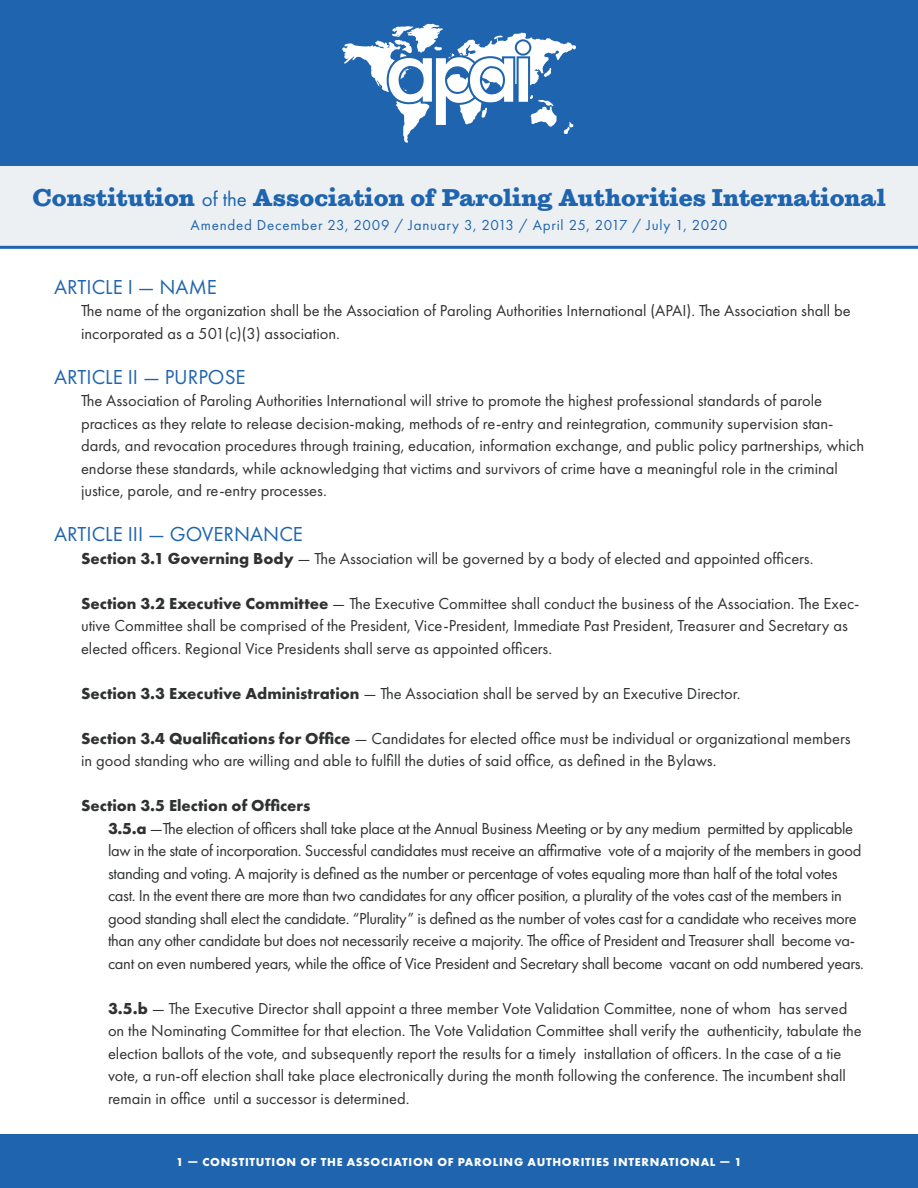
<style>
.page{position:relative;width:918px;height:1188px;background:#fff}
.page>*{position:absolute;margin:0;border:0;box-sizing:border-box;transform-origin:0 0}
.t1{font:800 24px "Sutro";color:#1f64ae}
.t2{font:21px "Futura PT";color:#1f64ae}
.t3{font:16.5px/22.5px "Futura PT";color:#303232}
.t4{font:16.5px/22.5px "Futura PT";letter-spacing:-.02em;color:#303232}
.t5{font:700 16.5px "Futura PT";color:#303232}
.t6{font:15px "Futura PT";letter-spacing:.05em;color:#1f64ae}
.t7{font:700 12px "Futura PT";letter-spacing:.06em;color:#fff}
.s1{font-family:"Futura PT";font-weight:400;font-size:21px}
.s2{font-weight:700}
</style>
<div class="page">
<div style="left:0;top:0;width:918px;height:173px;background:#1f64ae"></div>
<div style="left:0;top:1134px;width:918px;height:54px;background:#1f64ae"></div>
<svg style="left:342px;top:24px;width:234px;height:119px"></svg>
<div style="left:0;top:166px;width:918px;height:81px;background:#ecf0f3"></div>
<hr style="left:0;top:246px;width:918px;height:3px;background:#1f64ae">
<p class="t1" style="left:32px;top:184px;width:855px">Constitution <span class="s1">of the</span> Association of Paroling Authorities International</p>
<p class="t6" style="left:191px;top:217px;width:538px">Amended December 23, 2009 / January 3, 2013 / April 25, 2017 / July 1, 2020</p>
<p class="t2" style="left:54px;top:274px;width:164px">ARTICLE I — NAME</p>
<p class="t3" style="left:81px;top:300px;width:771px">The name of the organization shall be the Association of Paroling Authorities International (APAI). The Association shall be incorporated as a 501(c)(3) association.</p>
<p class="t2" style="left:54px;top:364px;width:193px">ARTICLE II — PURPOSE</p>
<p class="t3" style="left:81px;top:390px;width:785px">The Association of Paroling Authorities International will strive to promote the highest professional standards of parole practices as they relate to release decision-making, methods of re-entry and reintegration, community supervision stan&shy;dards, and revocation procedures through training, education, information exchange, and public policy partnerships, which endorse these standards, while acknowledging that victims and survivors of crime have a meaningful role in the criminal justice, parole, and re-entry processes.</p>
<p class="t2" style="left:54px;top:522px;width:251px">ARTICLE III — GOVERNANCE</p>
<p class="t3" style="left:81px;top:547px;width:734px"><span class="s2">Section 3.1 Governing Body</span> — The Association will be governed by a body of elected and appointed officers.</p>
<p class="t3" style="left:81px;top:592px;width:780px"><span class="s2">Section 3.2 Executive Committee</span> — The Executive Committee shall conduct the business of the Association. The Exec&shy;utive Committee shall be comprised of the President, Vice-President, Immediate Past President, Treasurer and Secretary as elected officers. Regional Vice Presidents shall serve as appointed officers.</p>
<p class="t3" style="left:81px;top:682px;width:661px"><span class="s2">Section 3.3 Executive Administration</span> — The Association shall be served by an Executive Director.</p>
<p class="t3" style="left:81px;top:727px;width:771px"><span class="s2">Section 3.4 Qualifications for Office</span> — Candidates for elected office must be individual or organizational members in good standing who are willing and able to fulfill the duties of said office, as defined in the Bylaws.</p>
<p class="t5" style="left:81px;top:795px;width:231px">Section 3.5 Election of Officers</p>
<p class="t4" style="left:108px;top:817px;width:757px"><span class="s2">3.5.a</span> —The election of officers shall take place at the Annual Business Meeting or by any medium permitted by applicable law in the state of incorporation. Successful candidates must receive an affirmative vote of a majority of the members in good standing and voting. A majority is defined as the number or percentage of votes equaling more than half of the total votes cast. In the event there are more than two candidates for any officer position, a plurality of the votes cast of the members in good standing shall elect the candidate. “Plurality” is defined as the number of votes cast for a candidate who receives more than any other candidate but does not necessarily receive a majority. The office of President and Treasurer shall become va&shy;cant on even numbered years, while the office of Vice President and Secretary shall become vacant on odd numbered years.</p>
<p class="t3" style="left:108px;top:997px;width:755px"><span class="s2">3.5.b</span> — The Executive Director shall appoint a three member Vote Validation Committee, none of whom has served on the Nominating Committee for that election. The Vote Validation Committee shall verify the authenticity, tabulate the election ballots of the vote, and subsequently report the results for a timely installation of officers. In the case of a tie vote, a run-off election shall take place electronically during the month following the conference. The incumbent shall remain in office until a successor is determined.</p>
<p class="t7" style="left:176px;top:1154px;width:567px">1 — CONSTITUTION OF THE ASSOCIATION OF PAROLING AUTHORITIES INTERNATIONAL — 1</p>
</div>
